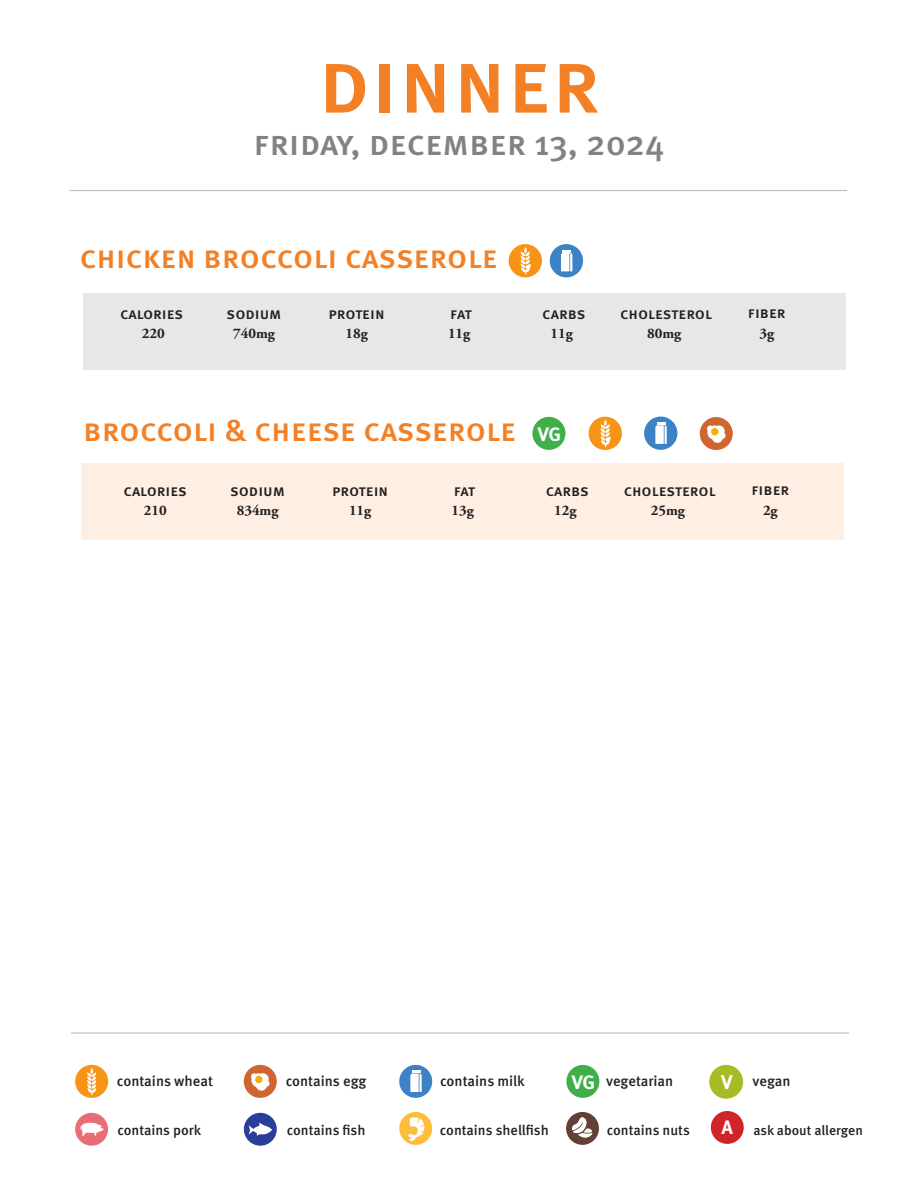
<style>
.page{position:relative;width:918px;height:1188px;background:#fff}
.page>*{position:absolute;margin:0;border:0;box-sizing:border-box;transform-origin:0 0}
.t1{font:500 89.7px "Meta OT";color:#f48026}
.t2{font:500 35.25px "Meta OT";letter-spacing:-.005em;color:#808285}
.t3{font:500 32.4px "Meta OT";letter-spacing:-.005em;color:#f48026}
.t4{font:700 19.35px "Meta OT";color:#fff}
.t5{font:500 15.9px "Meta OT";color:#231f20}
.t6{font:700 14.7px "Adobe Garamond Pro";color:#231f20}
.t7{font:500 14.55px "Meta OT";color:#231f20}
.t8{font:500 14.1px "Meta OT";color:#231f20}
.t9{font:500 13.65px "Meta OT";color:#231f20}
.s1{font-weight:700;font-size:19.35px;color:#fff}
.s2{font-weight:700;font-size:19.95px;color:#fff}
</style>
<div class="page">
<div style="left:75px;top:1065px;width:33px;height:33px;background:#f79415;border-radius:50%"></div>
<svg style="left:87px;top:1068px;width:9px;height:27px"></svg>
<div style="left:244px;top:1065px;width:33px;height:33px;background:#cf6631;border-radius:50%"></div>
<svg style="left:251px;top:1073px;width:19px;height:18px"></svg>
<div style="left:255px;top:1076px;width:8px;height:7px;background:#f7ae0a;border-radius:50%"></div>
<div style="left:399px;top:1065px;width:33px;height:33px;background:#3b83c5;border-radius:50%"></div>
<svg style="left:410px;top:1071px;width:12px;height:21px"></svg>
<div style="left:566px;top:1065px;width:33px;height:33px;background:#40ae49;border-radius:50%"></div>
<div style="left:709px;top:1065px;width:34px;height:34px;background:#a7bb25;border-radius:50%"></div>
<div style="left:399px;top:1112px;width:33px;height:33px;background:#febd39;border-radius:50%"></div>
<div style="left:566px;top:1112px;width:33px;height:33px;background:#634035;border-radius:50%"></div>
<div style="left:711px;top:1111px;width:33px;height:33px;background:#d1232a;border-radius:50%"></div>
<div style="left:75px;top:1113px;width:33px;height:33px;background:#e96d77;border-radius:50%"></div>
<svg style="left:80px;top:1122px;width:24px;height:14px"></svg>
<div style="left:244px;top:1113px;width:33px;height:33px;background:#293e98;border-radius:50%"></div>
<svg style="left:248px;top:1123px;width:24px;height:13px"></svg>
<svg style="left:408px;top:1117px;width:17px;height:24px"></svg>
<svg style="left:572px;top:1117px;width:21px;height:21px"></svg>
<div style="left:83px;top:294px;width:763px;height:76px;background:#e6e7e9"></div>
<hr style="left:69px;top:190px;width:778px;height:1px;background:#bcbdc0">
<hr style="left:71px;top:1032px;width:778px;height:2px;background:#bcbdc0">
<div style="left:81px;top:464px;width:762px;height:76px;background:#feefe2"></div>
<div style="left:509px;top:244px;width:33px;height:33px;background:#f79415;border-radius:50%"></div>
<svg style="left:521px;top:247px;width:10px;height:28px"></svg>
<div style="left:550px;top:244px;width:33px;height:33px;background:#3b83c5;border-radius:50%"></div>
<svg style="left:561px;top:250px;width:11px;height:21px"></svg>
<div style="left:532px;top:417px;width:33px;height:33px;background:#40ae49;border-radius:50%"></div>
<div style="left:589px;top:417px;width:33px;height:33px;background:#f79415;border-radius:50%"></div>
<svg style="left:601px;top:420px;width:10px;height:27px"></svg>
<div style="left:644px;top:417px;width:33px;height:33px;background:#3b83c5;border-radius:50%"></div>
<svg style="left:655px;top:423px;width:12px;height:21px"></svg>
<div style="left:700px;top:417px;width:33px;height:33px;background:#cf6631;border-radius:50%"></div>
<svg style="left:707px;top:426px;width:19px;height:17px"></svg>
<div style="left:711px;top:428px;width:8px;height:7px;background:#f7ae0a;border-radius:50%"></div>
<p class="t1" style="left:318px;top:30px;width:284px">dinner</p>
<p class="t2" style="left:254px;top:122px;width:412px">friday, december 13, 2024</p>
<p class="t3" style="left:79px;top:238px;width:420px">chicken broccoli casserole</p>
<p class="t5" style="left:120px;top:304px;width:65px">calories</p>
<p class="t5" style="left:227px;top:304px;width:56px">sodium</p>
<p class="t5" style="left:329px;top:304px;width:58px">protein</p>
<p class="t5" style="left:450px;top:304px;width:23px">fat</p>
<p class="t5" style="left:542px;top:304px;width:45px">carbs</p>
<p class="t5" style="left:620px;top:304px;width:93px">cholesterol</p>
<p class="t5" style="left:748px;top:304px;width:39px">fiber</p>
<p class="t6" style="left:142px;top:325px;width:24px">220</p>
<p class="t6" style="left:233px;top:325px;width:43px">740mg</p>
<p class="t6" style="left:345px;top:325px;width:24px">18g</p>
<p class="t6" style="left:448px;top:325px;width:24px">11g</p>
<p class="t6" style="left:551px;top:325px;width:24px">11g</p>
<p class="t6" style="left:647px;top:325px;width:36px">80mg</p>
<p class="t6" style="left:759px;top:324px;width:16px">3g</p>
<p class="t3" style="left:83px;top:411px;width:435px">broccoli &amp; cheese casserole</p>
<p class="t4" style="left:538px;top:423px;width:25px">VG</p>
<p class="t5" style="left:124px;top:481px;width:65px">calories</p>
<p class="t5" style="left:230px;top:481px;width:56px">sodium</p>
<p class="t5" style="left:332px;top:481px;width:58px">protein</p>
<p class="t5" style="left:454px;top:481px;width:23px">fat</p>
<p class="t5" style="left:546px;top:481px;width:45px">carbs</p>
<p class="t5" style="left:624px;top:481px;width:93px">cholesterol</p>
<p class="t5" style="left:751px;top:481px;width:39px">fiber</p>
<p class="t6" style="left:144px;top:502px;width:24px">210</p>
<p class="t6" style="left:237px;top:502px;width:43px">834mg</p>
<p class="t6" style="left:349px;top:502px;width:24px">11g</p>
<p class="t6" style="left:452px;top:502px;width:24px">13g</p>
<p class="t6" style="left:554px;top:502px;width:24px">12g</p>
<p class="t6" style="left:651px;top:502px;width:36px">25mg</p>
<p class="t6" style="left:763px;top:501px;width:16px">2g</p>
<p class="t7" style="left:117px;top:1073px;width:98px">contains wheat</p>
<p class="t7" style="left:286px;top:1073px;width:82px">contains egg</p>
<p class="t7" style="left:440px;top:1073px;width:86px">contains milk</p>
<p class="t7" style="left:572px;top:1073px;width:103px"><span class="s1">VG</span> vegetarian</p>
<p class="t7" style="left:721px;top:1073px;width:71px"><span class="s2">V</span> vegan</p>
<p class="t8" style="left:117px;top:1122px;width:85px">contains pork</p>
<p class="t8" style="left:287px;top:1122px;width:80px">contains fish</p>
<p class="t8" style="left:440px;top:1122px;width:110px">contains shellfish</p>
<p class="t8" style="left:607px;top:1122px;width:85px">contains nuts</p>
<p class="t9" style="left:722px;top:1122px;width:143px"><span class="s1">A</span> ask about allergen</p>
</div>
